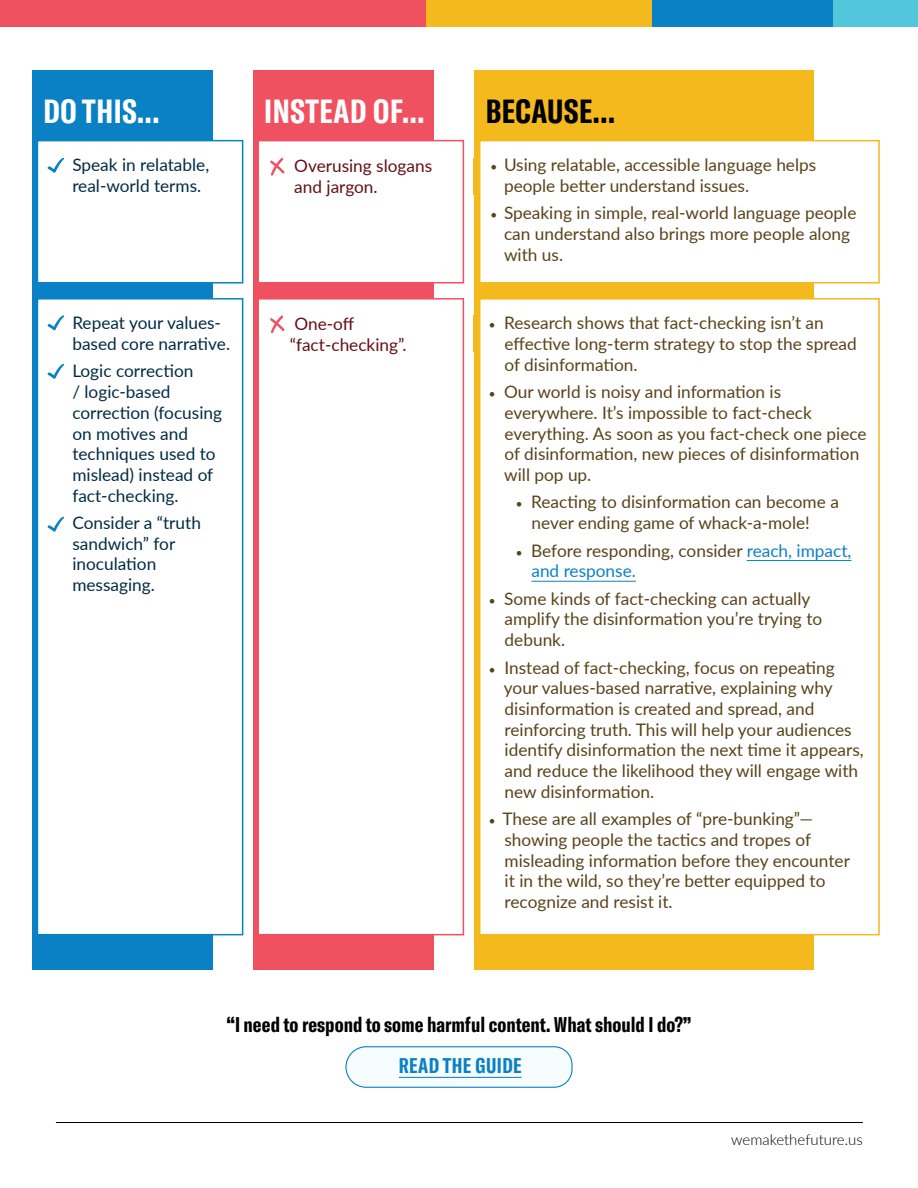
<style>
.page{position:relative;width:918px;height:1188px;background:#fff}
.page>*{position:absolute;margin:0;border:0;box-sizing:border-box;transform-origin:0 0}
.t1{font:700 extra-condensed 33px "GT America";letter-spacing:.02em;color:#fff}
.t2{font:700 extra-condensed 33px "GT America";letter-spacing:.015em;color:#000}
.t3{font:700 extra-condensed 21px "GT America";color:#000}
.t4{font:700 extra-condensed 21px "GT America";letter-spacing:.02em;color:#0a81c5}
.t5{font:17.25px/20.7px "Lato";color:#584319}
.t6{font:17.25px/20.7px "Lato";color:#002c43}
.t7{font:17.25px/20.7px "Lato";color:#640e15}
.t8{font:300 15px "Lato";color:#000}
.s1{font-family:"Minion Pro"}
.s2{color:#0a81c5}
</style>
<div class="page">
<div style="left:253px;top:70px;width:180px;height:899px;background:#f05160"></div>
<div style="left:32px;top:70px;width:181px;height:899px;background:#0a81c5"></div>
<div style="left:474px;top:70px;width:340px;height:899px;background:#f3b91d"></div>
<svg style="left:345px;top:1046px;width:228px;height:42px"></svg>
<hr style="left:399px;top:1077px;width:123px;height:1px;background:#0a81c5">
<hr style="left:56px;top:1122px;width:807px;height:1px;background:#000">
<div style="left:37px;top:140px;width:206px;height:144px;background:#fff;border:2px solid #0a81c5"></div>
<div style="left:257px;top:140px;width:207px;height:144px;background:#fff;border:2px solid #f05160"></div>
<div style="left:479px;top:140px;width:401px;height:144px;background:#fff;border:2px solid #f3b91d"></div>
<svg style="left:47px;top:157px;width:18px;height:16px"></svg>
<svg style="left:270px;top:158px;width:15px;height:18px"></svg>
<div style="left:37px;top:298px;width:206px;height:637px;background:#fff;border:2px solid #0a81c5"></div>
<div style="left:258px;top:299px;width:205px;height:636px;background:#fff"></div>
<div style="left:257px;top:298px;width:207px;height:637px;border:2px solid #f05160"></div>
<div style="left:479px;top:298px;width:401px;height:637px;background:#fff;border:2px solid #f3b91d"></div>
<hr style="left:747px;top:560px;width:104px;height:1px;background:#0a81c5">
<hr style="left:531px;top:581px;width:105px;height:1px;background:#0a81c5">
<svg style="left:270px;top:315px;width:15px;height:19px"></svg>
<svg style="left:47px;top:315px;width:18px;height:16px"></svg>
<svg style="left:47px;top:363px;width:18px;height:16px"></svg>
<svg style="left:47px;top:516px;width:18px;height:16px"></svg>
<div style="left:0;top:0;width:433px;height:27px;background:#f05160"></div>
<div style="left:427px;top:0;width:237px;height:27px;background:#f3b91d"></div>
<div style="left:652px;top:0;width:181px;height:27px;background:#0a81c5"></div>
<div style="left:833px;top:0;width:85px;height:27px;background:#52c6da"></div>
<p class="t1" style="left:43px;top:95px;width:118px">DO THIS...</p>
<p class="t1" style="left:264px;top:95px;width:162px">INSTEAD OF...</p>
<p class="t2" style="left:486px;top:95px;width:131px">BECAUSE...</p>
<p class="t6" style="left:72px;top:154px;width:138px">Speak in relatable, real-world terms.</p>
<p class="t7" style="left:294px;top:155px;width:139px">Overusing slogans and jargon.</p>
<p class="t5" style="left:504px;top:154px;width:314px;text-indent:-14px"><span class="s1">•</span> Using relatable, accessible language helps people better understand issues.</p>
<p class="t5" style="left:504px;top:202px;width:354px;text-indent:-14px"><span class="s1">•</span> Speaking in simple, real-world language people can understand also brings more people along with us.</p>
<p class="t6" style="left:72px;top:312px;width:159px">Repeat your values&shy;based core narrative.</p>
<p class="t6" style="left:72px;top:360px;width:151px">Logic correction<br>/ logic-based correction (focusing on motives and techniques used to mislead) instead of fact-checking.</p>
<p class="t6" style="left:72px;top:512px;width:130px">Consider a “truth sandwich” for inoculation messaging.</p>
<p class="t7" style="left:290px;top:313px;width:118px">One-off “fact-checking”.</p>
<p class="t5" style="left:504px;top:312px;width:354px;text-indent:-16px"><span class="s1">•</span> Research shows that fact-checking isn’t an effective long-term strategy to stop the spread of disinformation.</p>
<p class="t5" style="left:504px;top:381px;width:364px;text-indent:-15px"><span class="s1">•</span> Our world is noisy and information is everywhere. It’s impossible to fact-check everything. As soon as you fact-check one piece of disinformation, new pieces of disinformation will pop up.</p>
<p class="t5" style="left:532px;top:491px;width:309px;text-indent:-16px"><span class="s1">•</span> Reacting to disinformation can become a never ending game of whack-a-mole!</p>
<p class="t5" style="left:531px;top:539px;width:322px;text-indent:-16px"><span class="s1">•</span> Before responding, consider <span class="s2">reach, impact, and response.</span></p>
<p class="t5" style="left:504px;top:587px;width:319px;text-indent:-16px"><span class="s1">•</span> Some kinds of fact-checking can actually amplify the disinformation you’re trying to debunk.</p>
<p class="t5" style="left:504px;top:656px;width:361px;text-indent:-15px"><span class="s1">•</span> Instead of fact-checking, focus on repeating your values-based narrative, explaining why disinformation is created and spread, and reinforcing truth. This will help your audiences identify disinformation the next time it appears, and reduce the likelihood they will engage with new disinformation.</p>
<p class="t5" style="left:504px;top:808px;width:347px;text-indent:-16px"><span class="s1">•</span> These are all examples of “pre-bunking”— showing people the tactics and tropes of misleading information before they encounter it in the wild, so they’re better equipped to recognize and resist it.</p>
<p class="t3" style="left:226px;top:1014px;width:467px">“I need to respond to some harmful content. What should I do?”</p>
<p class="t4" style="left:399px;top:1055px;width:124px">READ THE GUIDE</p>
<p class="t8" style="left:731px;top:1129px;width:133px">wemakethefuture.us</p>
</div>
